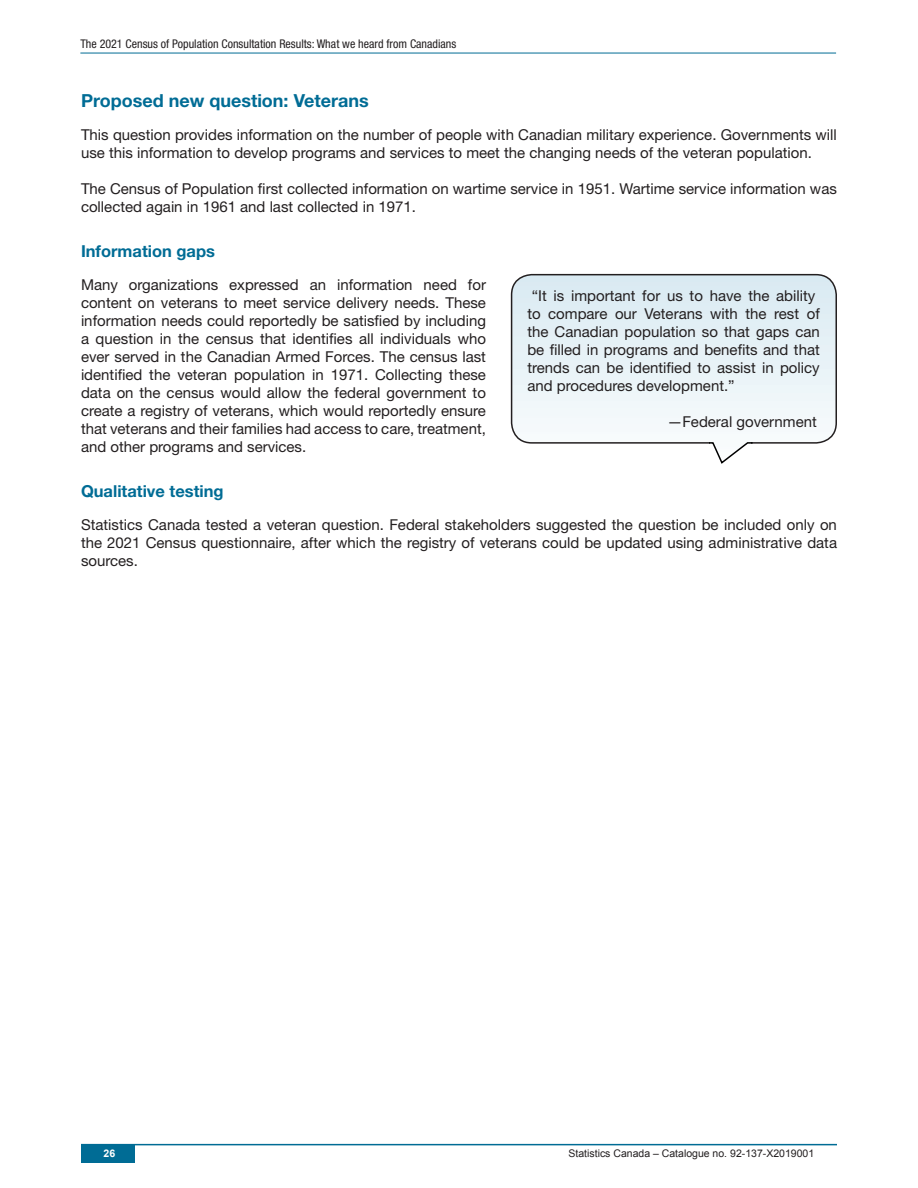
<style>
.page{position:relative;width:918px;height:1188px;background:#fff}
.page>*{position:absolute;margin:0;border:0;box-sizing:border-box;transform-origin:0 0}
.t1{font:700 18px "Helvetica Neue LT Std";color:#006c95}
.t2{font:700 16.5px "Helvetica Neue LT Std";color:#006c95}
.t3{font:15px/18px "Helvetica Neue LT Std";color:#231f20}
.t4{font:condensed 12px "Helvetica Neue LT Std";color:#231f20}
.t5{font:10.5px "Arial";color:#231f20}
.t6{font:700 10.5px "Arial";color:#fff}
</style>
<div class="page">
<hr style="left:80px;top:53px;width:756px;height:1px;background:#006c95">
<div style="left:81px;top:1145px;width:54px;height:18px;background:#006c95"></div>
<hr style="left:81px;top:1144px;width:756px;height:1px;background:#006c95">
<svg style="left:512px;top:275px;width:324px;height:168px"></svg>
<div style="left:511px;top:274px;width:326px;height:170px;border:2px solid #231f20;border-radius:20px"></div>
<svg style="left:708px;top:441px;width:46px;height:23px"></svg>
<p class="t4" style="left:80px;top:37px;width:377px">The 2021 Census of Population Consultation Results: What we heard from Canadians</p>
<p class="t1" style="left:81px;top:90px;width:289px">Proposed new question: Veterans</p>
<p class="t3" style="left:81px;top:126px;width:757px">This question provides information on the number of people with Canadian military experience. Governments will use this information to develop programs and services to meet the changing needs of the veteran population.</p>
<p class="t3" style="left:81px;top:180px;width:757px">The Census of Population first collected information on wartime service in 1951. Wartime service information was collected again in 1961 and last collected in 1971.</p>
<p class="t2" style="left:81px;top:241px;width:136px">Information gaps</p>
<p class="t3" style="left:81px;top:276px;width:407px;text-align:justify">Many organizations expressed an information need for content on veterans to meet service delivery needs. These information needs could reportedly be satisfied by including a question in the census that identifies all individuals who ever served in the Canadian Armed Forces. The census last identified the veteran population in 1971. Collecting these data on the census would allow the federal government to create a registry of veterans, which would reportedly ensure that veterans and their families had access to care, treatment, and other programs and services.</p>
<p class="t2" style="left:81px;top:481px;width:144px">Qualitative testing</p>
<p class="t3" style="left:81px;top:516px;width:758px;text-align:justify">Statistics Canada tested a veteran question. Federal stakeholders suggested the question be included only on the 2021 Census questionnaire, after which the registry of veterans could be updated using administrative data sources.</p>
<p class="t3" style="left:527px;top:287px;width:294px;text-indent:4px">“It is important for us to have the ability to compare our Veterans with the rest of the Canadian population so that gaps can be filled in programs and benefits and that trends can be identified to assist in policy and procedures development.”</p>
<p class="t3" style="left:667px;top:413px;width:151px">—Federal government</p>
<p class="t6" style="left:104px;top:1147px;width:13px">26</p>
<p class="t5" style="left:568px;top:1147px;width:247px">Statistics Canada – Catalogue no. 92-137-X2019001</p>
</div>
